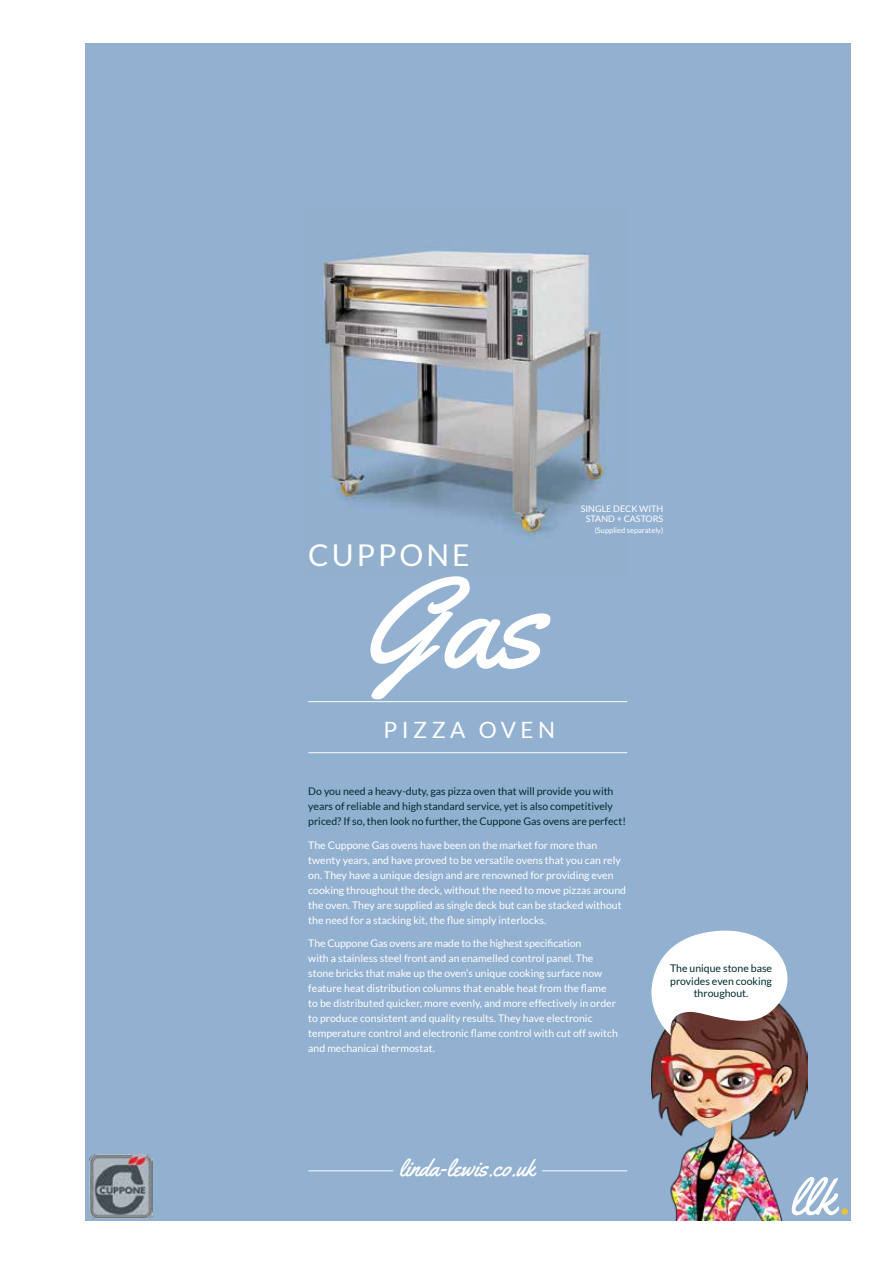
<style>
.page{position:relative;width:893px;height:1263px;background:#fff}
.page>*{position:absolute;margin:0;border:0;box-sizing:border-box;transform-origin:0 0}
.t1{font:127.5px "Yellowtail";color:#fff}
.t2{font:51px "Yellowtail";color:#fff}
.t3{font:30px "Lato";letter-spacing:.1em;color:#fff}
.t4{font:24px "Yellowtail";color:#fff}
.t5{font:22.5px "Lato";letter-spacing:.2em;color:#fff}
.t6{font:10.5px/15px "Lato";color:#fff}
.t7{font:10.5px/12.6px "Lato";color:#002b2e;text-align:center}
.t8{font:9px/10.5px "Lato";color:#fff;text-align:center}
.t9{font:7.5px "Lato";color:#fff}
.s1{font-family:"Lato";color:#ecc337}
</style>
<div class="page">
<div style="left:85px;top:43px;width:765px;height:1177px;background:#92b0d0"></div>
<img style="left:321px;top:251px;width:294px;height:291px">
<hr style="left:308px;top:1170px;width:85px;height:1px;background:#fff">
<hr style="left:542px;top:1170px;width:85px;height:1px;background:#fff">
<img style="left:652px;top:1035px;width:155px;height:185px">
<svg style="left:651px;top:930px;width:151px;height:105px"></svg>
<hr style="left:308px;top:701px;width:319px;height:1px;background:#fff">
<hr style="left:308px;top:752px;width:319px;height:1px;background:#fff">
<img style="left:89px;top:1154px;width:63px;height:64px">
<h3 class="t3" style="left:308px;top:539px;width:163px">CUPPONE</h3>
<h1 class="t1" style="left:364px;top:543px;width:181px">Gas</h1>
<h3 class="t5" style="left:383px;top:717px;width:173px">PIZZA OVEN</h3>
<p class="t8" style="left:581px;top:503px;width:84px">SINGLE DECK WITH<br>STAND + CASTORS</p>
<p class="t9" style="left:595px;top:526px;width:70px">(Supplied separately)</p>
<p class="t7" style="left:308px;top:784px;width:319px;line-height:15px;text-align:left">Do you need a heavy-duty, gas pizza oven that will provide you with years of reliable and high standard service, yet is also competitively priced? If so, then look no further, the Cuppone Gas ovens are perfect!</p>
<p class="t6" style="left:308px;top:837px;width:319px">The Cuppone Gas ovens have been on the market for more than twenty years, and have proved to be versatile ovens that you can rely on. They have a unique design and are renowned for providing even cooking throughout the deck, without the need to move pizzas around the oven. They are supplied as single deck but can be stacked without the need for a stacking kit, the flue simply interlocks.</p>
<p class="t6" style="left:308px;top:936px;width:311px">The Cuppone Gas ovens are made to the highest specification<br>with a stainless steel front and an enamelled control panel. The stone bricks that make up the oven’s unique cooking surface now feature heat distribution columns that enable heat from the flame to be distributed quicker, more evenly, and more effectively in order to produce consistent and quality results. They have electronic temperature control and electronic flame control with cut off switch and mechanical thermostat.</p>
<p class="t7" style="left:670px;top:962px;width:104px">The unique stone base provides even cooking throughout.</p>
<h3 class="t4" style="left:399px;top:1153px;width:137px">linda-lewis.co.uk</h3>
<h2 class="t2" style="left:789px;top:1165px;width:62px">llk <span class="s1">.</span></h2>
</div>
